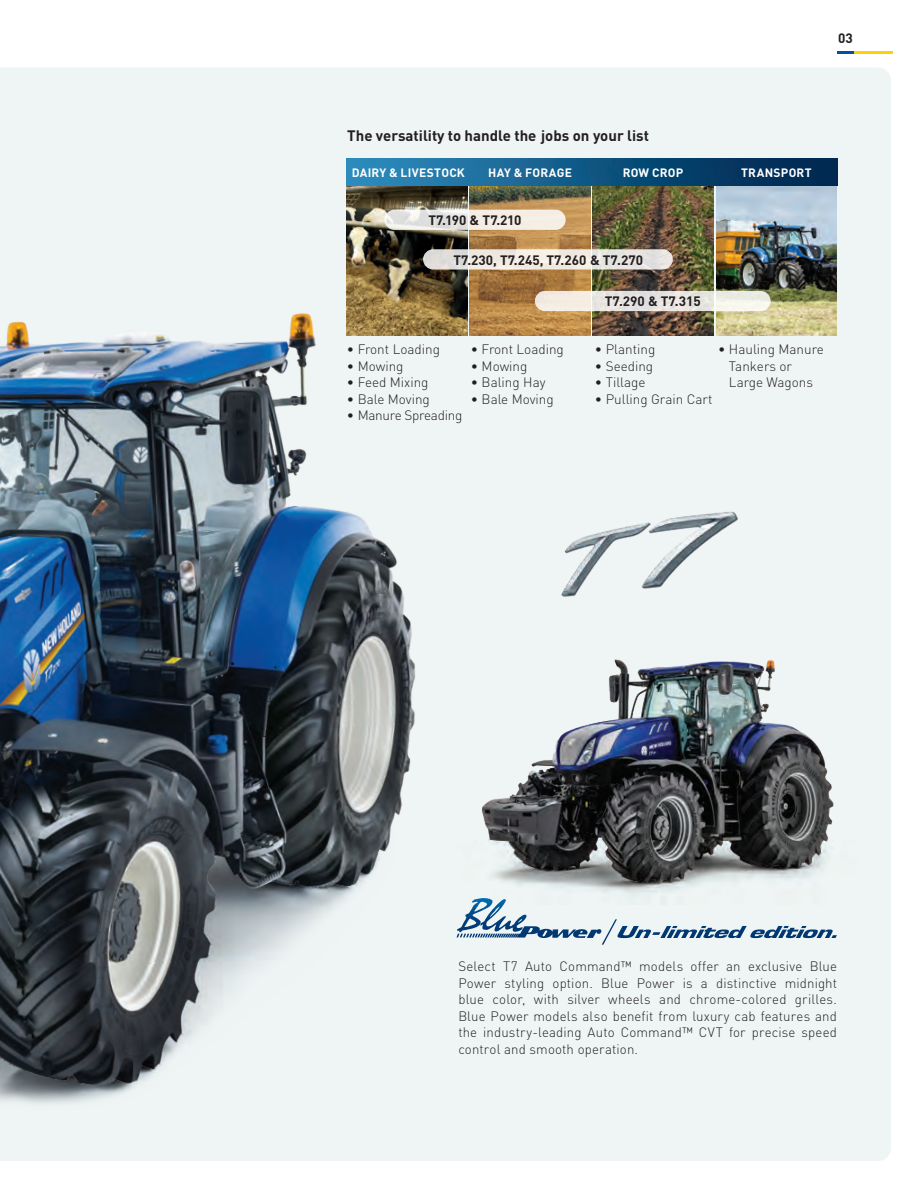
<style>
.page{position:relative;width:918px;height:1188px;background:#fff}
.page>*{position:absolute;margin:0;border:0;box-sizing:border-box;transform-origin:0 0}
.Sottotitolo{font:700 15px "DIN";color:#231f20}
.Dida{font:300 13.5px/16.5px "DIN";letter-spacing:.01em;color:#231f20;text-align:justify}
.Testo{font:300 13.5px/16.5px "DIN";color:#231f20}
.Testo-2{font:700 13.5px "DIN";color:#231f20}
.Testo-3{font:300 13.5px "DIN";letter-spacing:-.02em;color:#231f20}
.page{font:700 13.5px "DIN";color:#231f20}
.Sottotitolo-2{font:700 12px "DIN";letter-spacing:.02em;color:#fff}
</style>
<div class="page">
<div style="left:0;top:68px;width:891px;height:1093px;background:#eff5f4"></div>
<svg style="left:837px;top:52px;width:55px;height:2px"></svg>
<svg style="left:467px;top:904px;width:25px;height:28px"></svg>
<img style="left:0;top:335px;width:467px;height:788px">
<img style="left:0;top:276px;width:466px;height:815px">
<img style="left:347px;top:159px;width:490px;height:26px">
<img style="left:347px;top:187px;width:121px;height:148px">
<img style="left:470px;top:187px;width:120px;height:148px">
<img style="left:593px;top:187px;width:120px;height:148px">
<img style="left:716px;top:187px;width:121px;height:148px">
<svg style="left:384px;top:210px;width:182px;height:20px;background:#ede9e3"></svg>
<svg style="left:423px;top:249px;width:250px;height:21px;background:#e6e1da"></svg>
<svg style="left:535px;top:291px;width:236px;height:20px;background:#ece9e3"></svg>
<img style="left:552px;top:499px;width:192px;height:104px">
<img style="left:454px;top:603px;width:403px;height:301px">
<p class="page" style="left:838px;top:29px;width:16px">03</p>
<p class="Sottotitolo" style="left:347px;top:126px;width:303px">The versatility to handle the jobs on your list</p>
<p class="Sottotitolo-2" style="left:352px;top:164px;width:115px">DAIRY &amp; LIVESTOCK</p>
<p class="Sottotitolo-2" style="left:488px;top:164px;width:85px">HAY &amp; FORAGE</p>
<p class="Sottotitolo-2" style="left:623px;top:164px;width:62px">ROW CROP</p>
<p class="Sottotitolo-2" style="left:741px;top:164px;width:72px">TRANSPORT</p>
<p class="Testo-2" style="left:429px;top:211px;width:94px">T7.190 &amp; T7.210</p>
<p class="Testo-2" style="left:453px;top:251px;width:191px">T7.230, T7.245, T7.260 &amp; T7.270</p>
<p class="Testo-2" style="left:605px;top:292px;width:97px">T7.290 &amp; T7.315</p>
<p class="Testo" style="left:347px;top:341px;width:95px">• Front Loading</p>
<p class="Testo" style="left:347px;top:357px;width:58px">• Mowing</p>
<p class="Testo" style="left:347px;top:374px;width:83px">• Feed Mixing</p>
<p class="Testo" style="left:347px;top:390px;width:84px">• Bale Moving</p>
<p class="Testo-3" style="left:347px;top:407px;width:117px">• Manure Spreading</p>
<p class="Testo" style="left:595px;top:341px;width:62px">• Planting</p>
<p class="Testo" style="left:595px;top:357px;width:60px">• Seeding</p>
<p class="Testo" style="left:595px;top:374px;width:52px">• Tillage</p>
<p class="Testo" style="left:595px;top:390px;width:119px">• Pulling Grain Cart</p>
<p class="Testo" style="left:471px;top:341px;width:95px">• Front Loading</p>
<p class="Testo" style="left:471px;top:357px;width:58px">• Mowing</p>
<p class="Testo" style="left:471px;top:374px;width:76px">• Baling Hay</p>
<p class="Testo" style="left:471px;top:390px;width:84px">• Bale Moving</p>
<p class="Testo" style="left:729px;top:341px;width:96px;text-indent:-11px">• Hauling Manure<br>Tankers or<br>Large Wagons</p>
<p class="Dida" style="left:458px;top:958px;width:380px">Select T7 Auto Command™ models offer an exclusive Blue Power styling option. Blue Power is a distinctive midnight blue color, with silver wheels and chrome-colored grilles.<br>Blue Power models also benefit from luxury cab features and the industry-leading Auto Command™ CVT for precise speed control and smooth operation.</p>
</div>
